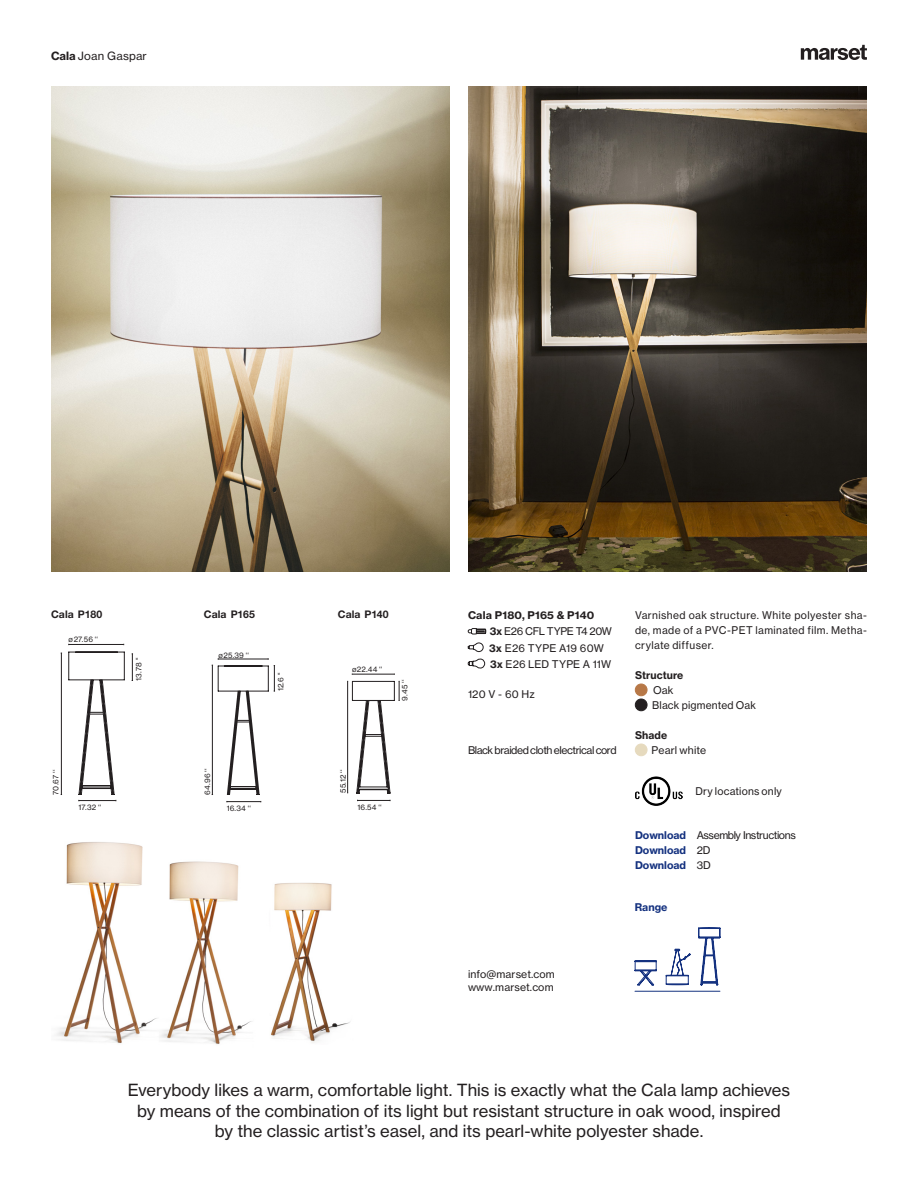
<style>
.page{position:relative;width:918px;height:1188px;background:#fff}
.page>*{position:absolute;margin:0;border:0;box-sizing:border-box;transform-origin:0 0}
.t1{font:16.5px/20.2px "N Haas Grotesk TX Pro 55 Rg";color:#231f20;text-align:center}
.t2{font:11.25px "N Haas Grotesk TX Pro 55 Rg";letter-spacing:.02em;color:#231f20}
.nombres_ficha{font:10.5px/15px "N Haas Grotesk TX Pro 55 Rg";letter-spacing:.01em;color:#231f20;text-align:justify}
.t3{font:10.5px "N Haas Grotesk TX Pro 75 Bd";letter-spacing:.015em;color:#231f20}
.nombres_ficha-2{font:10.5px "N Haas Grotesk TX Pro 55 Rg";letter-spacing:-.045em;color:#231f20}
.nombres_ficha-3{font:10.5px "N Haas Grotesk TX Pro 55 Rg";letter-spacing:-.04em;color:#231f20}
.t4{font:10.5px "N Haas Grotesk TX Pro 75 Bd";color:#153280}
.nombres_ficha-4{font:700 10.5px "Helvetica Neue LT Std";letter-spacing:.005em;color:#231f20}
.nombres_ficha-5{font:10.5px "N Haas Grotesk TX Pro 55 Rg";letter-spacing:-.03em;color:#231f20}
.t5{font:7.5px "N Haas Grotesk TX Pro 55 Rg";letter-spacing:.015em;color:#231f20}
.s1{font-family:"N Haas Grotesk TX Pro 75 Bd"}
.s2{font-family:"N Haas Grotesk TX Pro 75 Bd";color:#153280}
.s3{font-family:"N Haas Grotesk TX Pro 55 Rg";color:#231f20}
</style>
<div class="page">
<svg style="left:665px;top:949px;width:26px;height:36px"></svg>
<div style="left:635px;top:684px;width:12px;height:12px;background:#b77847;border-radius:50%"></div>
<div style="left:635px;top:684px;width:12px;height:12px;border:1px solid #b77847;border-radius:50%"></div>
<div style="left:635px;top:699px;width:12px;height:12px;background:#231f20;border-radius:50%"></div>
<div style="left:635px;top:699px;width:12px;height:12px;border:1px solid #231f20;border-radius:50%"></div>
<div style="left:635px;top:744px;width:12px;height:12px;background:#e6dabe;border-radius:50%"></div>
<div style="left:635px;top:744px;width:12px;height:12px;border:1px solid #e6dabe;border-radius:50%"></div>
<svg style="left:801px;top:45px;width:66px;height:15px"></svg>
<svg style="left:468px;top:628px;width:18px;height:7px"></svg>
<svg style="left:468px;top:643px;width:16px;height:9px"></svg>
<svg style="left:468px;top:658px;width:17px;height:10px"></svg>
<hr style="left:635px;top:991px;width:85px;height:1px;background:#153280">
<svg style="left:634px;top:960px;width:23px;height:26px"></svg>
<hr style="left:61px;top:653px;width:1px;height:142px;background:#231f20">
<svg style="left:69px;top:653px;width:1px;height:27px"></svg>
<hr style="left:69px;top:680px;width:55px;height:1px;background:#231f20">
<hr style="left:76px;top:652px;width:48px;height:1px;background:#231f20">
<svg style="left:124px;top:652px;width:1px;height:28px"></svg>
<hr style="left:69px;top:652px;width:49px;height:1px;background:#231f20">
<svg style="left:132px;top:654px;width:1px;height:27px"></svg>
<hr style="left:69px;top:644px;width:55px;height:1px;background:#231f20">
<hr style="left:227px;top:801px;width:34px;height:1px;background:#231f20">
<svg style="left:79px;top:679px;width:38px;height:122px"></svg>
<hr style="left:358px;top:800px;width:32px;height:1px;background:#231f20">
<hr style="left:218px;top:691px;width:50px;height:1px;background:#231f20">
<hr style="left:224px;top:666px;width:44px;height:1px;background:#231f20">
<hr style="left:218px;top:666px;width:44px;height:1px;background:#231f20">
<svg style="left:227px;top:691px;width:32px;height:104px"></svg>
<hr style="left:212px;top:665px;width:1px;height:130px;background:#231f20">
<hr style="left:218px;top:659px;width:50px;height:1px;background:#231f20">
<svg style="left:212px;top:658px;width:7px;height:33px"></svg>
<svg style="left:268px;top:658px;width:7px;height:34px"></svg>
<svg style="left:347px;top:681px;width:53px;height:113px"></svg>
<hr style="left:352px;top:674px;width:42px;height:1px;background:#231f20">
<svg style="left:698px;top:927px;width:22px;height:58px"></svg>
<img style="left:635px;top:776px;width:47px;height:30px">
<img style="left:56px;top:842px;width:294px;height:202px">
<img style="left:51px;top:86px;width:399px;height:486px">
<img style="left:468px;top:86px;width:399px;height:486px">
<p class="t2" style="left:51px;top:49px;width:97px"><span class="s1">Cala</span> Joan Gaspar</p>
<p class="nombres_ficha-4" style="left:51px;top:608px;width:53px">Cala P180</p>
<p class="nombres_ficha-4" style="left:204px;top:608px;width:52px">Cala P165</p>
<p class="nombres_ficha-4" style="left:338px;top:608px;width:52px">Cala P140</p>
<p class="t5" style="left:69px;top:634px;width:31px">ø 27.56 ‘‘</p>
<p class="t5" style="left:134px;top:681px;width:25px;rotate:-90deg">13.78 ‘‘</p>
<p class="t5" style="left:218px;top:651px;width:32px">ø 25.39 ‘‘</p>
<p class="t5" style="left:276px;top:691px;width:21px;rotate:-90deg">12.6 ‘‘</p>
<p class="t5" style="left:352px;top:665px;width:32px">ø22.44 ‘‘</p>
<p class="t5" style="left:400px;top:701px;width:22px;rotate:-90deg">9.45 ‘‘</p>
<p class="t5" style="left:51px;top:795px;width:26px;rotate:-90deg">70.67 ‘‘</p>
<p class="t5" style="left:203px;top:795px;width:28px;rotate:-90deg">64.96 ‘‘</p>
<p class="t5" style="left:339px;top:793px;width:25px;rotate:-90deg">55.12 ‘‘</p>
<p class="t5" style="left:79px;top:803px;width:24px">17.32 ‘‘</p>
<p class="t5" style="left:227px;top:804px;width:26px">16.34 ‘‘</p>
<p class="t5" style="left:357px;top:803px;width:26px">16.54 ‘‘</p>
<p class="t3" style="left:468px;top:608px;width:128px">Cala P180, P165 &amp; P140</p>
<p class="nombres_ficha-5" style="left:490px;top:625px;width:124px"><span class="s1">3x</span> E26 CFL TYPE T4 20W</p>
<p class="nombres_ficha" style="left:489px;top:640px;width:116px"><span class="s1">3x</span> E26 TYPE A19 60W</p>
<p class="nombres_ficha" style="left:490px;top:657px;width:122px"><span class="s1">3x</span> E26 LED TYPE A 11W</p>
<p class="nombres_ficha" style="left:468px;top:687px;width:68px">120 V - 60 Hz</p>
<p class="nombres_ficha-2" style="left:468px;top:744px;width:150px">Black braided cloth electrical cord</p>
<p class="nombres_ficha" style="left:635px;top:607px;width:233px">Varnished oak structure. White polyester sha&shy;de, made of a PVC-PET laminated film. Metha&shy;crylate diffuser.</p>
<p class="t3" style="left:635px;top:668px;width:50px">Structure</p>
<p class="nombres_ficha" style="left:653px;top:682px;width:22px">Oak</p>
<p class="nombres_ficha" style="left:652px;top:697px;width:105px">Black pigmented Oak</p>
<p class="t3" style="left:635px;top:728px;width:34px">Shade</p>
<p class="nombres_ficha" style="left:652px;top:742px;width:56px">Pearl white</p>
<p class="nombres_ficha" style="left:695px;top:784px;width:88px">Dry locations only</p>
<p class="nombres_ficha-3" style="left:635px;top:829px;width:162px"><span class="s2">Download</span> Assembly Instructions</p>
<p class="t4" style="left:635px;top:844px;width:77px">Download <span class="s3">2D</span></p>
<p class="t4" style="left:635px;top:859px;width:77px">Download <span class="s3">3D</span></p>
<p class="t4" style="left:635px;top:900px;width:34px">Range</p>
<p class="nombres_ficha" style="left:468px;top:967px;width:88px">info@marset.com</p>
<p class="nombres_ficha" style="left:468px;top:980px;width:87px">www.marset.com</p>
<p class="t1" style="left:128px;top:1080px;width:664px">Everybody likes a warm, comfortable light. This is exactly what the Cala lamp achieves by means of the combination of its light but resistant structure in oak wood, inspired by the classic artist’s easel, and its pearl-white polyester shade.</p>
</div>
